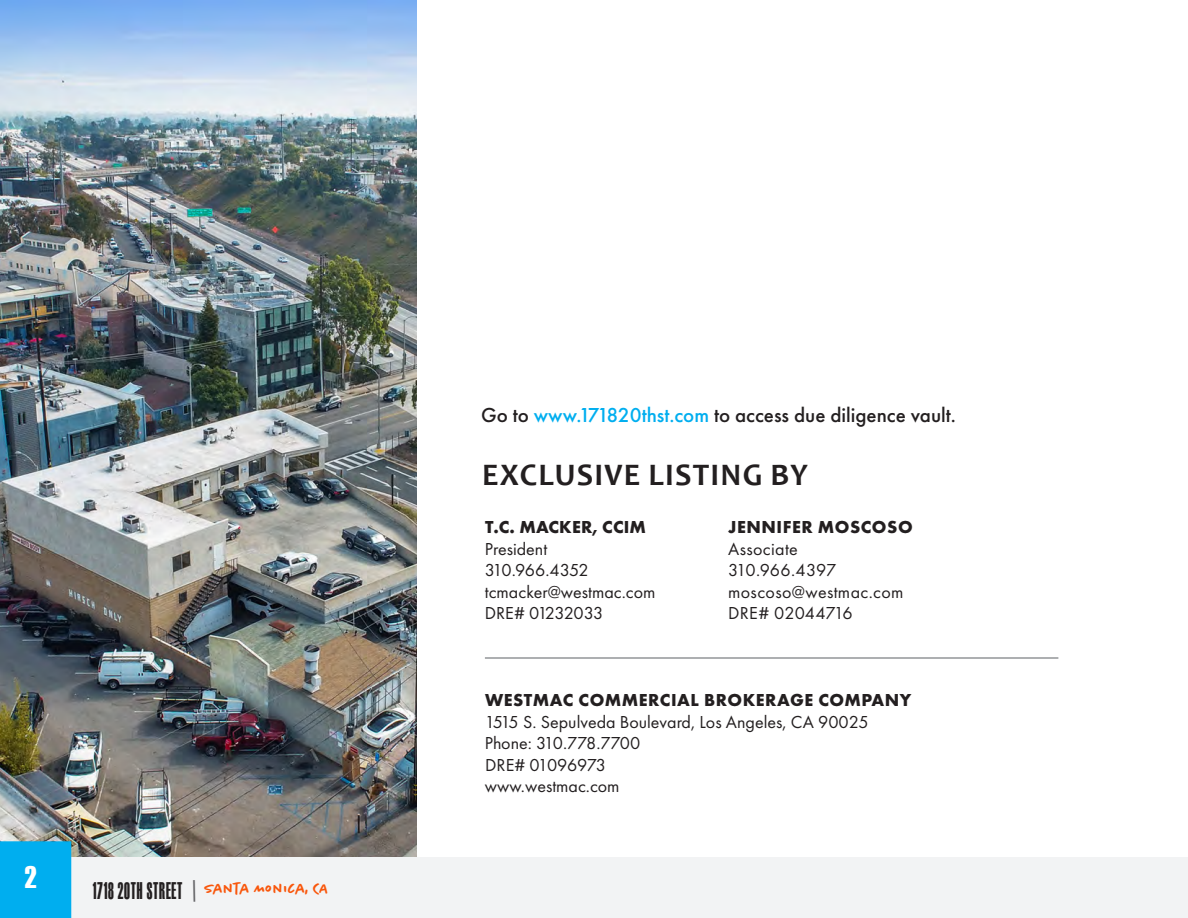
<style>
.page{position:relative;width:1188px;height:918px;background:#fff}
.page>*{position:absolute;margin:0;border:0;box-sizing:border-box;transform-origin:0 0}
.t1{font:700 31.5px "Candara";letter-spacing:.04em;color:#231f20}
.t2{font:31.5px "Haettenschweiler";color:#fff}
.t3{font:24px "Haettenschweiler";letter-spacing:.05em;color:#231f20;scale:.62 1}
.Paragraph_Body{font:500 21px "Futura PT";color:#231f20}
.Paragraph_Body-2{font:18px "Futura PT";color:#231f20}
.Paragraph_Body-3{font:700 18px "Futura PT";letter-spacing:.03em;color:#231f20}
.Paragraph_Body-4{font:18px "Futura PT";letter-spacing:.02em;color:#231f20}
.Paragraph_Body-5{font:18px "Futura PT";letter-spacing:-.04em;color:#231f20}
.Paragraph_Body-6{font:700 18px "Futura PT";letter-spacing:.01em;color:#231f20}
.Paragraph_Body-7{font:18px "Futura PT";letter-spacing:-.025em;color:#231f20}
.s1{font-family:"Parkside";font-style:italic;font-size:27px;color:#636366}
.s2{color:#00aeef}
</style>
<div class="page">
<img style="left:0;top:0;width:417px;height:857px">
<div style="left:68px;top:857px;width:1120px;height:61px;background:#f2f3f4"></div>
<div style="left:0;top:841px;width:71px;height:77px;background:#00aeef"></div>
<hr style="left:485px;top:657px;width:573px;height:2px;background:#939598">
<h1 class="t2" style="left:25px;top:856px;width:13px">2</h1>
<h2 class="t3" style="left:93px;top:874px;width:382px">1718 20TH STREET <span class="s1">|</span><sup>SANTA</sup> <sup>MONICA,</sup> <sup>CA</sup></h2>
<p class="Paragraph_Body" style="left:481px;top:402px;width:476px">Go to <span class="s2">www.171820thst.com</span> to access due diligence vault.</p>
<p class="t1" style="left:482px;top:455px;width:327px">EXCLUSIVE LISTING BY</p>
<p class="Paragraph_Body-6" style="left:485px;top:515px;width:163px">T.C. MACKER, CCIM</p>
<p class="Paragraph_Body-2" style="left:485px;top:538px;width:64px">President</p>
<p class="Paragraph_Body-5" style="left:485px;top:559px;width:105px">310.966.4352</p>
<p class="Paragraph_Body-2" style="left:485px;top:581px;width:172px">tcmacker@westmac.com</p>
<p class="Paragraph_Body-5" style="left:485px;top:603px;width:120px">DRE# 01232033</p>
<p class="Paragraph_Body-3" style="left:728px;top:515px;width:186px">JENNIFER MOSCOSO</p>
<p class="Paragraph_Body-4" style="left:728px;top:538px;width:71px">Associate</p>
<p class="Paragraph_Body-2" style="left:728px;top:559px;width:110px">310.966.4397</p>
<p class="Paragraph_Body-4" style="left:728px;top:581px;width:177px">moscoso@westmac.com</p>
<p class="Paragraph_Body-2" style="left:728px;top:603px;width:126px">DRE# 02044716</p>
<p class="Paragraph_Body-3" style="left:485px;top:688px;width:428px">WESTMAC COMMERCIAL BROKERAGE COMPANY</p>
<p class="Paragraph_Body-2" style="left:485px;top:711px;width:385px">1515 S. Sepulveda Boulevard, Los Angeles, CA 90025</p>
<p class="Paragraph_Body-2" style="left:485px;top:733px;width:157px">Phone: 310.778.7700</p>
<p class="Paragraph_Body-7" style="left:485px;top:754px;width:122px">DRE# 01096973</p>
<p class="Paragraph_Body-2" style="left:485px;top:776px;width:136px">www.westmac.com</p>
</div>
